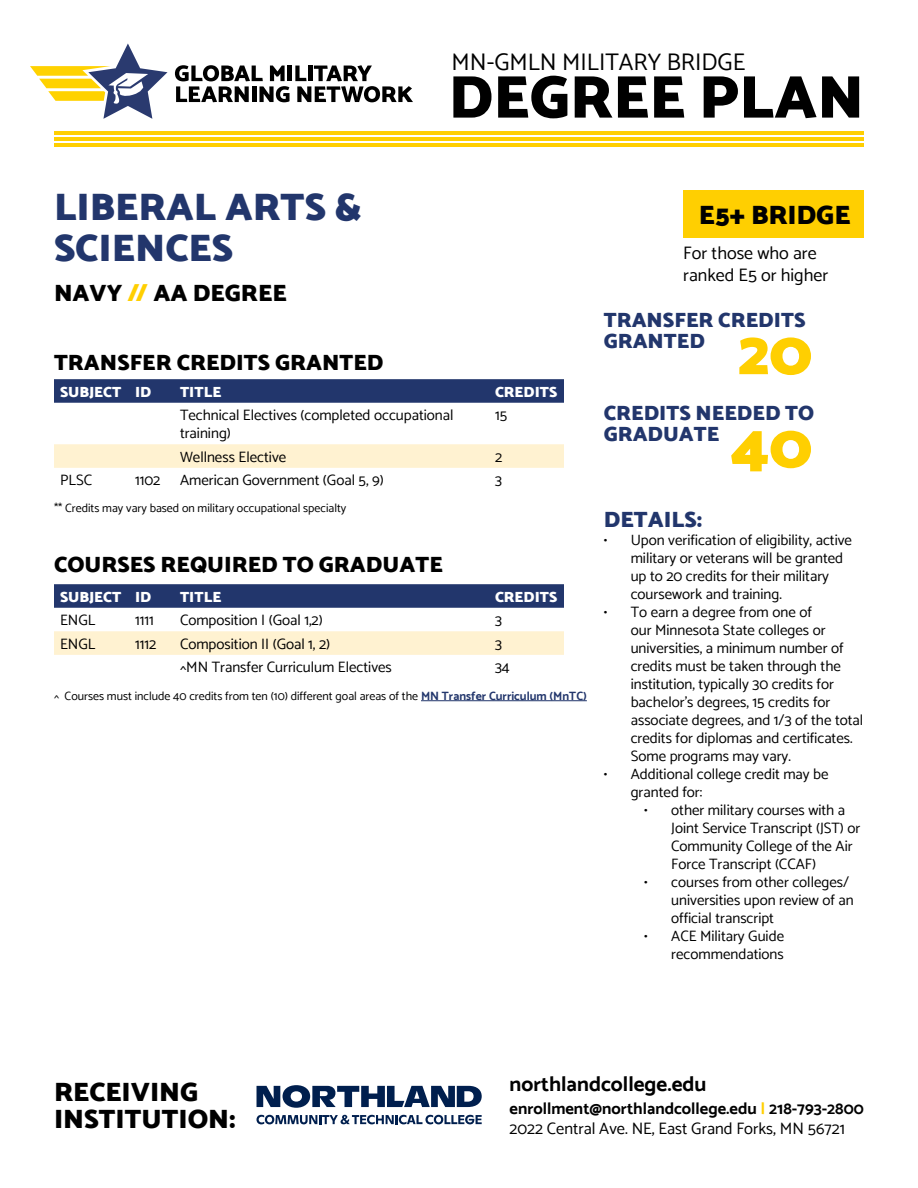
<style>
.page{position:relative;width:918px;height:1188px;background:#fff}
.page>*{position:absolute;margin:0;border:0;box-sizing:border-box;transform-origin:0 0}
.t1{font:900 63.45px/93.2px "Catamaran";color:#ffcf01}
.t2{font:900 60.6px "Catamaran";color:#000}
.t3{font:900 39px/40.5px "Catamaran";color:#22366c}
.t4{font:900 27px/26.4px "Catamaran";color:#000}
.t5{font:24px "Catamaran";color:#000}
.t6{font:900 24px "Catamaran";color:#000}
.t7{font:900 22.5px "Catamaran";color:#000}
.t8{font:900 22.5px "Catamaran";color:#22366c}
.t9{font:900 21px/20.7px "Catamaran";color:#22366c}
.t10{font:700 21px "Catamaran";color:#000}
.t11{font:18px/21.6px "Catamaran";color:#000}
.t12{font:700 16.5px/19.8px "Catamaran";color:#000}
.t13{font:15px/18px "Catamaran";color:#000}
.t14{font:900 15px "Catamaran";color:#fff}
.t15{font:12px "Catamaran";color:#000}
.s1{color:#ffcf01}
.s2{font-weight:700;color:#22366c}
.s3{font-weight:400}
</style>
<div class="page">
<hr style="left:54px;top:132px;width:810px;height:3px;background:#ffcf01">
<hr style="left:54px;top:138px;width:810px;height:3px;background:#ffcf01">
<hr style="left:54px;top:144px;width:810px;height:3px;background:#ffcf01">
<svg style="left:30px;top:43px;width:138px;height:76px"></svg>
<svg style="left:175px;top:65px;width:238px;height:37px"></svg>
<div style="left:683px;top:190px;width:181px;height:48px;background:#ffcf01"></div>
<svg style="left:257px;top:1085px;width:225px;height:23px"></svg>
<svg style="left:257px;top:1115px;width:225px;height:9px"></svg>
<svg style="left:54px;top:379px;width:510px;height:24px;background:#26396e"></svg>
<div style="left:54px;top:444px;width:510px;height:24px;background:#fff2d1"></div>
<hr style="left:421px;top:700px;width:166px;height:1px;background:#22366c">
<svg style="left:54px;top:584px;width:510px;height:24px;background:#26396e"></svg>
<div style="left:54px;top:631px;width:510px;height:24px;background:#fff2d1"></div>
<h3 class="t5" style="left:452px;top:47px;width:295px">MN-GMLN MILITARY BRIDGE</h3>
<h3 class="t3" style="left:54px;top:186px;width:309px">LIBERAL ARTS &amp;<br>SCIENCES</h3>
<h3 class="t6" style="left:54px;top:279px;width:234px">NAVY <span class="s1">//</span> AA DEGREE</h3>
<h2 class="t2" style="left:449px;top:61px;width:417px">DEGREE PLAN</h2>
<h3 class="t4" style="left:699px;top:202px;width:153px">E5+ BRIDGE</h3>
<p class="t11" style="left:683px;top:242px;width:146px">For those who are ranked E5 or higher</p>
<h3 class="t7" style="left:54px;top:349px;width:331px">TRANSFER CREDITS GRANTED</h3>
<p class="t14" style="left:60px;top:383px;width:93px">SUBJECT ID</p>
<p class="t14" style="left:180px;top:383px;width:43px">TITLE</p>
<p class="t14" style="left:495px;top:383px;width:64px">CREDITS</p>
<p class="t13" style="left:180px;top:406px;width:275px">Technical Electives (completed occupational training)</p>
<p class="t13" style="left:495px;top:406px;width:14px">15</p>
<p class="t13" style="left:180px;top:448px;width:108px">Wellness Elective</p>
<p class="t13" style="left:495px;top:448px;width:9px">2</p>
<p class="t13" style="left:60px;top:471px;width:34px">PLSC</p>
<p class="t13" style="left:135px;top:471px;width:27px">1102</p>
<p class="t13" style="left:180px;top:471px;width:205px">American Government (Goal 5, 9)</p>
<p class="t13" style="left:495px;top:471px;width:8px">3</p>
<p class="t15" style="left:54px;top:501px;width:294px">** Credits may vary based on military occupational specialty</p>
<h3 class="t7" style="left:54px;top:551px;width:390px">COURSES REQUIRED TO GRADUATE</h3>
<p class="t14" style="left:60px;top:588px;width:93px">SUBJECT ID</p>
<p class="t14" style="left:180px;top:588px;width:43px">TITLE</p>
<p class="t14" style="left:495px;top:588px;width:64px">CREDITS</p>
<p class="t13" style="left:60px;top:611px;width:37px">ENGL</p>
<p class="t13" style="left:135px;top:611px;width:20px">1111</p>
<p class="t13" style="left:180px;top:611px;width:144px">Composition I (Goal 1,2)</p>
<p class="t13" style="left:495px;top:611px;width:8px">3</p>
<p class="t13" style="left:60px;top:635px;width:37px">ENGL</p>
<p class="t13" style="left:135px;top:635px;width:23px">1112</p>
<p class="t13" style="left:180px;top:635px;width:152px">Composition II (Goal 1, 2)</p>
<p class="t13" style="left:495px;top:635px;width:8px">3</p>
<p class="t13" style="left:180px;top:658px;width:213px">^MN Transfer Curriculum Electives</p>
<p class="t13" style="left:495px;top:658px;width:16px">34</p>
<p class="t15" style="left:54px;top:688px;width:534px">^ Courses must include 40 credits from ten (10) different goal areas of the <span class="s2">MN Transfer Curriculum (MnTC)</span></p>
<h3 class="t9" style="left:604px;top:310px;width:203px">TRANSFER CREDITS<br>GRANTED</h3>
<h1 class="t1" style="left:731px;top:306px;width:83px">20<br>40</h1>
<h3 class="t9" style="left:604px;top:403px;width:212px">CREDITS NEEDED TO<br>GRADUATE</h3>
<h3 class="t8" style="left:604px;top:506px;width:100px">DETAILS:</h3>
<p class="t13" style="left:631px;top:531px;width:223px;text-indent:-27px">• Upon verification of eligibility, active military or veterans will be granted up to 20 credits for their military coursework and training.</p>
<p class="t13" style="left:631px;top:603px;width:234px;text-indent:-27px">• To earn a degree from one of<br>our Minnesota State colleges or universities, a minimum number of credits must be taken through the institution, typically 30 credits for bachelor’s degrees, 15 credits for associate degrees, and 1/3 of the total credits for diplomas and certificates.<br>Some programs may vary.</p>
<p class="t13" style="left:631px;top:765px;width:199px;text-indent:-27px">• Additional college credit may be granted for:</p>
<p class="t13" style="left:671px;top:801px;width:191px;text-indent:-27px">• other military courses with a<br>Joint Service Transcript (JST) or<br>Community College of the Air<br>Force Transcript (CCAF)</p>
<p class="t13" style="left:671px;top:873px;width:184px;text-indent:-27px">• courses from other colleges/ universities upon review of an official transcript</p>
<p class="t13" style="left:644px;top:927px;width:141px;text-align:right">• ACE Military Guide recommendations</p>
<h3 class="t4" style="left:54px;top:1079px;width:183px">RECEIVING<br>INSTITUTION:</h3>
<h3 class="t10" style="left:510px;top:1072px;width:198px">northlandcollege.edu</h3>
<p class="t12" style="left:510px;top:1099px;width:356px">enrollment@northlandcollege.edu <span class="s1">|</span> 218-793-2800<br><span class="s3">2022 Central Ave. NE, East Grand Forks, MN 56721</span></p>
</div>
